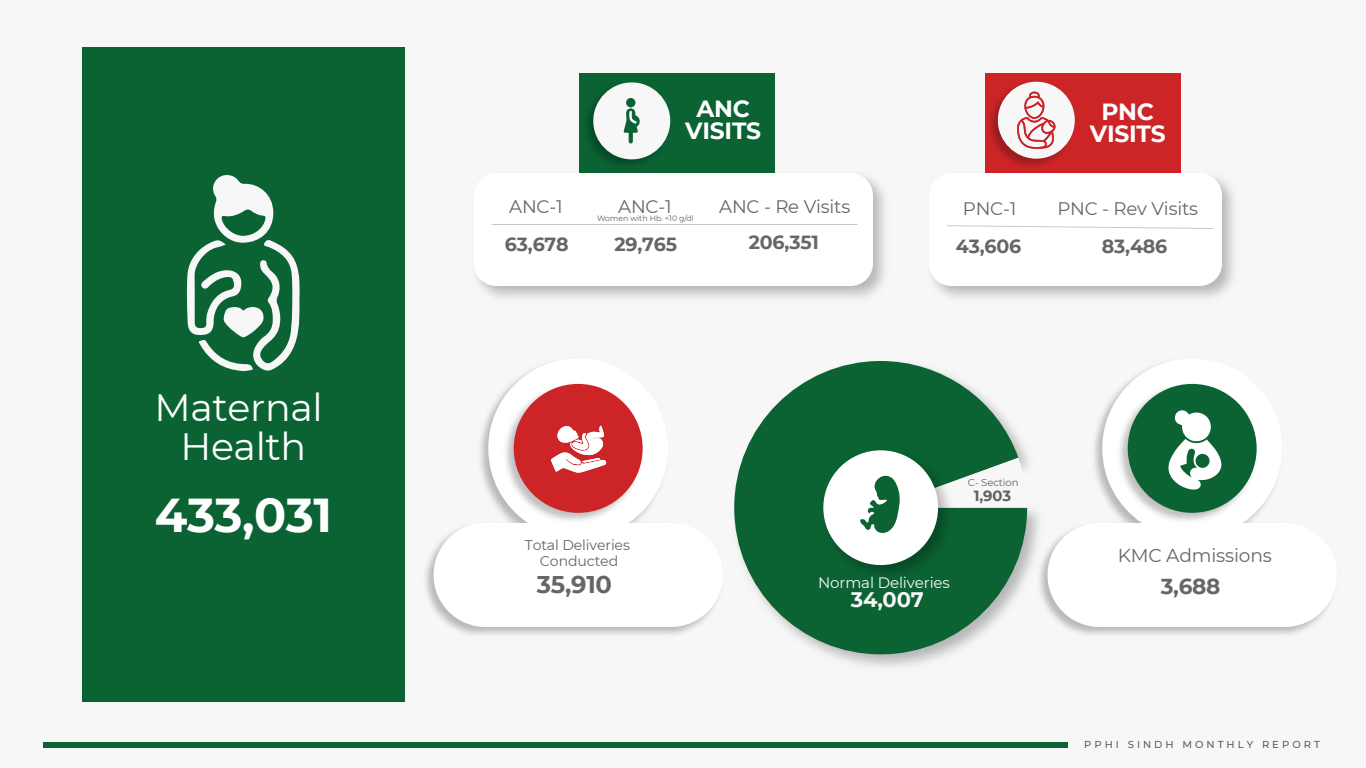
<style>
.page{position:relative;width:1366px;height:768px;background:#f7f7f7}
.page>*{position:absolute;margin:0;border:0;box-sizing:border-box;transform-origin:0 0}
.t1{font:700 47.5px "Montserrat";letter-spacing:-.01em;color:#fff}
.t2{font:38px/38.3px "Montserrat";letter-spacing:-.01em;color:#fff;text-align:center}
.t3{font:700 24.2px "Montserrat";color:#666}
.t4{font:700 23.4px/22.3px "Montserrat";letter-spacing:-.01em;color:#fff;text-align:center}
.t5{font:700 21.6px "Montserrat";color:#666}
.t6{font:700 21px "Montserrat";color:#f7f7f7}
.t7{font:700 19px "Montserrat";letter-spacing:-.01em;color:#666}
.t8{font:18.6px "Montserrat";letter-spacing:-.01em;color:#666}
.t9{font:18.2px "Montserrat";letter-spacing:-.01em;color:#666}
.t10{font:15.1px "Montserrat";letter-spacing:-.01em;color:#f7f7f7}
.t11{font:700 14.7px "Montserrat";color:#606060}
.t12{font:14.1px/15.4px "Montserrat";letter-spacing:-.01em;color:#666;text-align:center}
.t13{font:500 10.1px "Montserrat";letter-spacing:.3em;color:#5e5e5e}
.t14{font:10px "Montserrat";letter-spacing:-.01em;color:#606060}
.t15{font:7.8px "Montserrat";color:#605f5f}
</style>
<div class="page">
<div style="left:43px;top:742px;width:1025px;height:5px;background:#0b6334"></div>
<div style="left:82px;top:47px;width:323px;height:655px;background:#0b6334"></div>
<div style="left:474px;top:173px;width:399px;height:113px;background:#fff;border-radius:22px"></div>
<div style="left:929px;top:173px;width:293px;height:113px;background:#fff;border-radius:22px"></div>
<svg style="left:186px;top:175px;width:114px;height:196px"></svg>
<hr style="left:492px;top:224px;width:365px;height:1px;background:#c7c9d0">
<div style="left:579px;top:73px;width:196px;height:100px;background:#0b6334"></div>
<img style="left:587px;top:83px;width:84px;height:83px">
<div style="left:593px;top:82px;width:77px;height:77px;background:#f7f7f7;border-radius:50%"></div>
<svg style="left:624px;top:108px;width:16px;height:35px"></svg>
<div style="left:626px;top:98px;width:9px;height:9px;background:#0b6334;border-radius:50%"></div>
<svg style="left:947px;top:225px;width:267px;height:4px"></svg>
<div style="left:985px;top:73px;width:196px;height:100px;background:#cd2527"></div>
<img style="left:990px;top:81px;width:85px;height:86px">
<div style="left:998px;top:82px;width:77px;height:77px;background:#f7f7f7;border-radius:50%"></div>
<svg style="left:1017px;top:92px;width:39px;height:57px"></svg>
<img style="left:425px;top:551px;width:270px;height:84px">
<svg style="left:434px;top:365px;width:284px;height:262px"></svg>
<img style="left:499px;top:379px;width:148px;height:148px">
<div style="left:514px;top:384px;width:129px;height:129px;background:#cd2527;border-radius:50%"></div>
<svg style="left:551px;top:426px;width:56px;height:47px"></svg>
<svg style="left:1050px;top:359px;width:287px;height:268px"></svg>
<img style="left:1113px;top:379px;width:148px;height:148px">
<div style="left:1128px;top:384px;width:129px;height:129px;background:#0b6334;border-radius:50%"></div>
<img style="left:828px;top:455px;width:222px;height:212px">
<svg style="left:734px;top:361px;width:293px;height:293px;fill:#0b6334"></svg>
<img style="left:815px;top:442px;width:146px;height:146px">
<div style="left:823px;top:450px;width:115px;height:115px;background:#fff;border-radius:50%"></div>
<svg style="left:860px;top:458px;width:167px;height:75px"></svg>
<svg style="left:1168px;top:410px;width:54px;height:80px"></svg>
<h2 class="t2" style="left:155px;top:387px;width:170px">Maternal<br>Health</h2>
<h1 class="t1" style="left:155px;top:481px;width:179px">433,031</h1>
<p class="t4" style="left:685px;top:96px;width:77px">ANC<br>VISITS</p>
<p class="t9" style="left:509px;top:194px;width:55px">ANC-1</p>
<p class="t9" style="left:719px;top:194px;width:133px">ANC - Re Visits</p>
<p class="t7" style="left:505px;top:230px;width:65px">63,678</p>
<p class="t9" style="left:618px;top:194px;width:55px">ANC-1</p>
<p class="t7" style="left:615px;top:230px;width:64px">29,765</p>
<p class="t7" style="left:749px;top:229px;width:72px">206,351</p>
<p class="t15" style="left:597px;top:213px;width:98px">Women with Hb. &lt;10 g/dl</p>
<p class="t4" style="left:1090px;top:99px;width:77px">PNC<br>VISITS</p>
<p class="t9" style="left:963px;top:196px;width:55px">PNC-1</p>
<p class="t9" style="left:1057px;top:196px;width:142px">PNC - Rev Visits</p>
<p class="t7" style="left:956px;top:233px;width:67px">43,606</p>
<p class="t7" style="left:1102px;top:233px;width:67px">83,486</p>
<p class="t14" style="left:968px;top:475px;width:52px">C- Section</p>
<p class="t11" style="left:974px;top:485px;width:39px">1,903</p>
<p class="t12" style="left:525px;top:537px;width:107px">Total Deliveries<br>Conducted</p>
<h3 class="t3" style="left:537px;top:567px;width:77px">35,910</h3>
<p class="t10" style="left:818px;top:573px;width:133px">Normal Deliveries</p>
<p class="t6" style="left:851px;top:585px;width:74px">34,007</p>
<p class="t8" style="left:1118px;top:543px;width:156px">KMC Admissions</p>
<p class="t5" style="left:1161px;top:571px;width:61px">3,688</p>
<p class="t13" style="left:1084px;top:737px;width:237px">PPHI SINDH MONTHLY REPORT</p>
</div>
